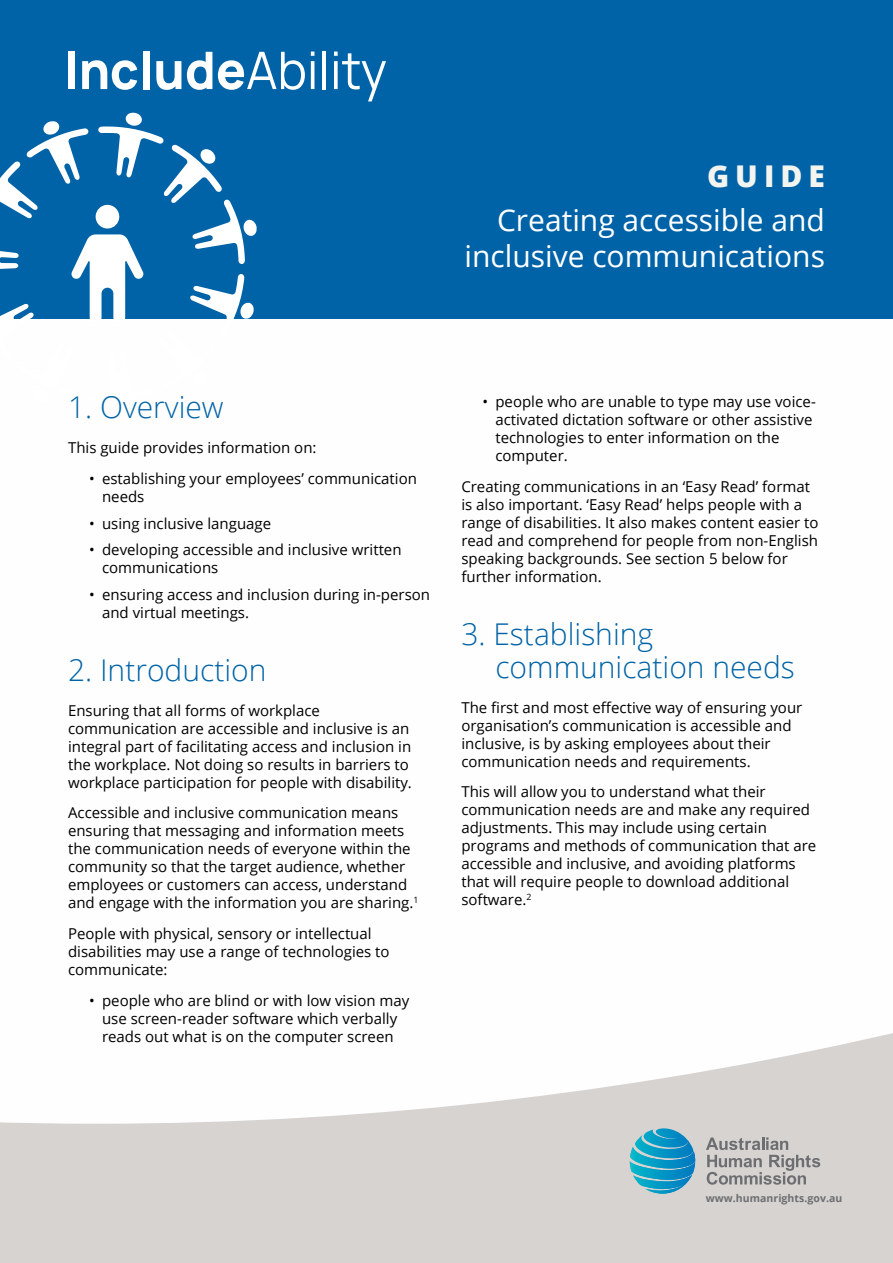
<style>
.page{position:relative;width:893px;height:1263px;background:#fff}
.page>*{position:absolute;margin:0;border:0;box-sizing:border-box;transform-origin:0 0}
.t1{font:300 30px/33px "Open Sans";color:#0063a7}
.Subtitle{font:30px/36px "Open Sans";color:#fff;text-align:right}
.t2{font:800 30px "Open Sans";letter-spacing:.2em;color:#f3f3f0}
.t3{font:15px/18px "Open Sans";color:#000}
.Cover_Front-website{font:700 10.5px "Open Sans";letter-spacing:.005em;color:#6d6e71}
.t4{font:8.7px "Open Sans";color:#000}
</style>
<div class="page">
<div style="left:0;top:0;width:893px;height:319px;background:#0063a7"></div>
<svg style="left:0;top:113px;width:257px;height:206px"></svg>
<div style="left:68px;top:52px;width:7px;height:37px;background:#fff"></div>
<svg style="left:82px;top:60px;width:55px;height:30px"></svg>
<div style="left:143px;top:51px;width:6px;height:38px;background:#fff"></div>
<svg style="left:156px;top:61px;width:25px;height:29px"></svg>
<svg style="left:187px;top:52px;width:25px;height:38px"></svg>
<svg style="left:218px;top:52px;width:87px;height:38px"></svg>
<hr style="left:311px;top:61px;width:3px;height:28px;background:#fff">
<svg style="left:311px;top:52px;width:3px;height:4px"></svg>
<hr style="left:322px;top:51px;width:4px;height:38px;background:#fff">
<svg style="left:334px;top:52px;width:52px;height:49px"></svg>
<svg style="left:0;top:1033px;width:893px;height:230px;fill:#d6d3d1"></svg>
<svg style="left:630px;top:1128px;width:65px;height:65px;background:#44a8c8"></svg>
<svg style="left:706px;top:1137px;width:114px;height:48px;background:#b8b6b5"></svg>
<p class="t2" style="left:707px;top:153px;width:119px">GUIDE</p>
<p class="Subtitle" style="left:464px;top:201px;width:362px">Creating accessible and inclusive communications</p>
<p class="t1" style="left:68px;top:390px;width:157px">1. Overview</p>
<p class="t3" style="left:68px;top:439px;width:250px">This guide provides information on:</p>
<p class="t3" style="left:102px;top:469px;width:316px;text-indent:-13px">• establishing your employees’ communication needs</p>
<p class="t3" style="left:89px;top:514px;width:183px">• using inclusive language</p>
<p class="t3" style="left:102px;top:540px;width:301px;text-indent:-13px">• developing accessible and inclusive written communications</p>
<p class="t3" style="left:102px;top:585px;width:330px;text-indent:-13px">• ensuring access and inclusion during in-person and virtual meetings.</p>
<p class="t1" style="left:68px;top:652px;width:200px">2. Introduction</p>
<p class="t3" style="left:68px;top:701px;width:345px">Ensuring that all forms of workplace communication are accessible and inclusive is an integral part of facilitating access and inclusion in the workplace. Not doing so results in barriers to workplace participation for people with disability.</p>
<p class="t3" style="left:68px;top:803px;width:347px">Accessible and inclusive communication means ensuring that messaging and information meets the communication needs of everyone within the community so that the target audience, whether employees or customers can access, understand and engage with the information you are sharing.</p>
<p class="t4" style="left:413px;top:894px;width:7px">1</p>
<p class="t3" style="left:68px;top:924px;width:323px">People with physical, sensory or intellectual disabilities may use a range of technologies to communicate:</p>
<p class="t3" style="left:89px;top:991px;width:322px;text-align:center">• people who are blind or with low vision may use screen-reader software which verbally reads out what is on the computer screen</p>
<p class="t3" style="left:495px;top:392px;width:322px;text-indent:-13px">• people who are unable to type may use voice&shy;activated dictation software or other assistive technologies to enter information on the computer.</p>
<p class="t3" style="left:461px;top:477px;width:359px">Creating communications in an ‘Easy Read’ format is also important. ‘Easy Read’ helps people with a range of disabilities. It also makes content easier to read and comprehend for people from non-English speaking backgrounds. See section 5 below for further information.</p>
<p class="t1" style="left:495px;top:616px;width:301px;text-indent:-34px">3. Establishing communication needs</p>
<p class="t3" style="left:461px;top:698px;width:342px">The first and most effective way of ensuring your organisation’s communication is accessible and inclusive, is by asking employees about their communication needs and requirements.</p>
<p class="t3" style="left:461px;top:782px;width:356px">This will allow you to understand what their communication needs are and make any required adjustments. This may include using certain programs and methods of communication that are accessible and inclusive, and avoiding platforms that will require people to download additional software.</p>
<p class="t4" style="left:526px;top:891px;width:7px">2</p>
<p class="Cover_Front-website" style="left:706px;top:1190px;width:138px">www.humanrights.gov.au</p>
</div>
